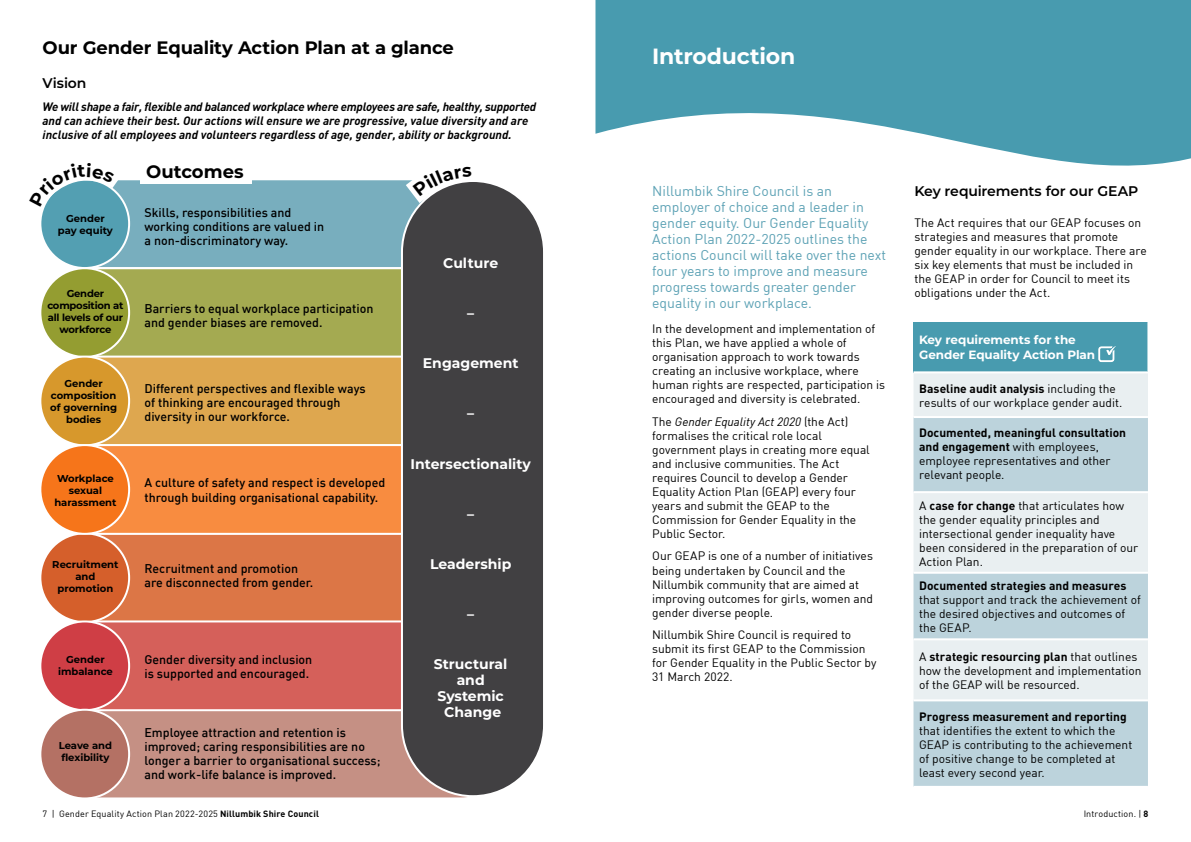
<style>
.page{position:relative;width:1191px;height:842px;background:#fff}
.page>*{position:absolute;margin:0;border:0;box-sizing:border-box;transform-origin:0 0}
.t1{font:700 22px "Montserrat";letter-spacing:-.01em;color:#fff}
.t2{font:700 18px "Montserrat";letter-spacing:-.01em;color:#000}
.t3{font:14px/16px "DIN";color:#5da2b5}
.t4{font:700 14px/16px "Montserrat";color:#fff;text-align:center}
.t5{font:600 14px "Montserrat";letter-spacing:-.01em;color:#000}
.t6{font:500 12.4px/14.2px "DIN";color:#000}
.t7{font:12px/14px "DIN";letter-spacing:-.005em;color:#000}
.t8{font:italic 700 12px/14px "DIN";color:#000}
.t9{font:700 12px "DIN";color:#000}
.t10{font:700 12px/14.4px "Montserrat";letter-spacing:-.01em;color:#fff}
.t11{font:700 10px/12px "Montserrat";color:#000;text-align:center}
.t12{font:700 10px/12px "Montserrat";letter-spacing:-.02em;color:#000;text-align:center}
.t13{font:9px "DIN";letter-spacing:.01em;color:#000}
.s1{font-style:italic}
.s2{font-weight:700}
</style>
<div class="page">
<svg style="left:595px;top:0;width:596px;height:166px;fill:#489baf"></svg>
<div style="left:913px;top:322px;width:235px;height:50px;background:#489baf"></div>
<div style="left:913px;top:373px;width:235px;height:43px;background:#e9eff1"></div>
<svg style="left:913px;top:418px;width:235px;height:368px;background:#cddde4"></svg>
<hr style="left:1147px;top:322px;width:1px;height:49px;background:#fff">
<hr style="left:913px;top:371px;width:235px;height:2px;background:#fff">
<hr style="left:913px;top:491px;width:235px;height:2px;background:#fff">
<hr style="left:913px;top:572px;width:235px;height:2px;background:#fff">
<hr style="left:913px;top:638px;width:235px;height:2px;background:#fff">
<hr style="left:913px;top:699px;width:235px;height:2px;background:#fff">
<svg style="left:1098px;top:346px;width:18px;height:16px"></svg>
<div style="left:42px;top:710px;width:464px;height:88px;background:#c59084;border-radius:44px"></div>
<div style="left:41px;top:709px;width:466px;height:90px;border:2px solid #fff;border-radius:44px"></div>
<div style="left:42px;top:268px;width:498px;height:89px;background:#a4aa51;border-radius:44px"></div>
<div style="left:42px;top:533px;width:498px;height:89px;background:#dc7646;border-radius:44px"></div>
<div style="left:42px;top:357px;width:498px;height:88px;background:#dea74f;border-radius:44px"></div>
<div style="left:41px;top:356px;width:500px;height:90px;border:2px solid #fff;border-radius:44px"></div>
<div style="left:42px;top:445px;width:498px;height:89px;background:#f88c40;border-radius:44px"></div>
<div style="left:41px;top:444px;width:500px;height:91px;border:2px solid #fff;border-radius:44px"></div>
<div style="left:42px;top:621px;width:498px;height:89px;background:#d5605a;border-radius:44px"></div>
<div style="left:41px;top:620px;width:500px;height:91px;border:2px solid #fff;border-radius:44px"></div>
<div style="left:42px;top:179px;width:452px;height:89px;background:#78aebe;border-radius:44px"></div>
<div style="left:41px;top:178px;width:454px;height:91px;border:2px solid #fff;border-radius:44px"></div>
<div style="left:402px;top:181px;width:142px;height:615px;background:#414042;border-radius:71px"></div>
<div style="left:401px;top:180px;width:144px;height:617px;border:2px solid #fff;border-radius:71px"></div>
<div style="left:40px;top:268px;width:89px;height:89px;background:#949d31;border-radius:50%"></div>
<div style="left:39px;top:267px;width:91px;height:91px;border:2px solid #fff;border-radius:50%"></div>
<div style="left:40px;top:179px;width:89px;height:89px;background:#539fb2;border-radius:50%"></div>
<div style="left:39px;top:178px;width:91px;height:91px;border:2px solid #fff;border-radius:50%"></div>
<div style="left:40px;top:533px;width:89px;height:89px;background:#d55f2b;border-radius:50%"></div>
<div style="left:40px;top:357px;width:89px;height:88px;background:#d7982c;border-radius:50%"></div>
<div style="left:39px;top:356px;width:91px;height:90px;border:2px solid #fff;border-radius:50%"></div>
<div style="left:40px;top:445px;width:89px;height:89px;background:#f6751a;border-radius:50%"></div>
<div style="left:39px;top:444px;width:91px;height:91px;border:2px solid #fff;border-radius:50%"></div>
<div style="left:40px;top:621px;width:89px;height:89px;background:#cf3e45;border-radius:50%"></div>
<div style="left:39px;top:620px;width:91px;height:91px;border:2px solid #fff;border-radius:50%"></div>
<div style="left:40px;top:710px;width:89px;height:88px;background:#b47164;border-radius:50%"></div>
<div style="left:39px;top:709px;width:91px;height:90px;border:2px solid #fff;border-radius:50%"></div>
<div style="left:141px;top:149px;width:111px;height:35px;background:#fff"></div>
<svg style="left:413px;top:178px;width:59px;height:18px"></svg>
<svg style="left:43px;top:178px;width:82px;height:28px"></svg>
<h2 class="t2" style="left:43px;top:35px;width:413px">Our Gender Equality Action Plan at a glance</h2>
<p class="t5" style="left:43px;top:73px;width:45px">Vision</p>
<p class="t8" style="left:43px;top:99px;width:495px">We will shape a fair, flexible and balanced workplace where employees are safe, healthy, supported and can achieve their best. Our actions will ensure we are progressive, value diversity and are inclusive of all employees and volunteers regardless of age, gender, ability or background.</p>
<h2 class="t2" style="left:146px;top:159px;width:99px">Outcomes</h2>
<p class="t11" style="left:58px;top:212px;width:57px">Gender pay equity</p>
<p class="t6" style="left:144px;top:205px;width:181px">Skills, responsibilities and working conditions are valued in a non-discriminatory way.</p>
<p class="t12" style="left:47px;top:287px;width:78px">Gender composition at all levels of our workforce</p>
<p class="t6" style="left:144px;top:301px;width:230px">Barriers to equal workplace participation and gender biases are removed.</p>
<p class="t11" style="left:50px;top:377px;width:68px">Gender composition of governing bodies</p>
<p class="t6" style="left:144px;top:381px;width:223px">Different perspectives and flexible ways of thinking are encouraged through diversity in our workforce.</p>
<p class="t11" style="left:54px;top:472px;width:64px">Workplace sexual harassment</p>
<p class="t6" style="left:144px;top:475px;width:242px">A culture of safety and respect is developed through building organisational capability.</p>
<p class="t11" style="left:52px;top:558px;width:68px">Recruitment and promotion</p>
<p class="t6" style="left:144px;top:561px;width:170px">Recruitment and promotion are disconnected from gender.</p>
<p class="t11" style="left:58px;top:653px;width:56px">Gender imbalance</p>
<p class="t6" style="left:144px;top:651px;width:169px">Gender diversity and inclusion is supported and encouraged.</p>
<p class="t11" style="left:59px;top:739px;width:55px;text-align:left">Leave and flexibility</p>
<p class="t6" style="left:144px;top:725px;width:237px">Employee attraction and retention is improved; caring responsibilities are no longer a barrier to organisational success; and work-life balance is improved.</p>
<p class="t4" style="left:443px;top:255px;width:56px">Culture</p>
<p class="t4" style="left:467px;top:305px;width:8px">–</p>
<p class="t4" style="left:423px;top:355px;width:97px">Engagement</p>
<p class="t4" style="left:467px;top:405px;width:8px">–</p>
<p class="t4" style="left:410px;top:455px;width:122px">Intersectionality</p>
<p class="t4" style="left:467px;top:505px;width:8px">–</p>
<p class="t4" style="left:430px;top:555px;width:83px">Leadership</p>
<p class="t4" style="left:467px;top:605px;width:8px">–</p>
<p class="t4" style="left:434px;top:655px;width:75px">Structural and<br>Systemic<br>Change</p>
<h1 class="t1" style="left:652px;top:40px;width:145px">Introduction</h1>
<p class="t3" style="left:652px;top:183px;width:235px">Nillumbik Shire Council is an employer of choice and a leader in gender equity. Our Gender Equality Action Plan 2022-2025 outlines the actions Council will take over the next four years to improve and measure progress towards greater gender equality in our workplace.</p>
<p class="t7" style="left:652px;top:322px;width:234px">In the development and implementation of this Plan, we have applied a whole of organisation approach to work towards creating an inclusive workplace, where human rights are respected, participation is encouraged and diversity is celebrated.</p>
<p class="t7" style="left:652px;top:414px;width:219px">The <span class="s1">Gender Equality Act 2020</span> (the Act) formalises the critical role local government plays in creating more equal and inclusive communities. The Act requires Council to develop a Gender Equality Action Plan (GEAP) every four years and submit the GEAP to the Commission for Gender Equality in the Public Sector.</p>
<p class="t7" style="left:652px;top:549px;width:222px">Our GEAP is one of a number of initiatives being undertaken by Council and the Nillumbik community that are aimed at improving outcomes for girls, women and gender diverse people.</p>
<p class="t7" style="left:652px;top:627px;width:226px">Nillumbik Shire Council is required to submit its first GEAP to the Commission for Gender Equality in the Public Sector by 31 March 2022.</p>
<p class="t5" style="left:914px;top:181px;width:225px">Key requirements for our GEAP</p>
<p class="t7" style="left:914px;top:215px;width:234px">The Act requires that our GEAP focuses on strategies and measures that promote gender equality in our workplace. There are six key elements that must be included in the GEAP in order for Council to meet its obligations under the Act.</p>
<p class="t10" style="left:919px;top:332px;width:177px">Key requirements for the<br>Gender Equality Action Plan</p>
<p class="t7" style="left:919px;top:381px;width:204px"><span class="s2">Baseline audit analysis</span> including the results of our workplace gender audit.</p>
<p class="t7" style="left:919px;top:426px;width:208px"><span class="s2">Documented, meaningful consultation and engagement</span> with employees, employee representatives and other relevant people.</p>
<p class="t7" style="left:919px;top:498px;width:221px">A <span class="s2">case for change</span> that articulates how the gender equality principles and intersectional gender inequality have been considered in the preparation of our Action Plan.</p>
<p class="t9" style="left:919px;top:578px;width:209px">Documented strategies and measures</p>
<p class="t7" style="left:919px;top:593px;width:223px">that support and track the achievement of the desired objectives and outcomes of the GEAP.</p>
<p class="t7" style="left:919px;top:649px;width:224px">A <span class="s2">strategic resourcing plan</span> that outlines how the development and implementation of the GEAP will be resourced.</p>
<p class="t9" style="left:919px;top:709px;width:209px">Progress measurement and reporting</p>
<p class="t7" style="left:919px;top:723px;width:215px">that identifies the extent to which the GEAP is contributing to the achievement of positive change to be completed at least every second year.</p>
<p class="t13" style="left:43px;top:808px;width:278px">7 | Gender Equality Action Plan 2022-2025 <span class="s2">Nillumbik Shire Council</span></p>
<p class="t13" style="left:1083px;top:808px;width:66px">Introduction. | <span class="s2">8</span></p>
</div>
